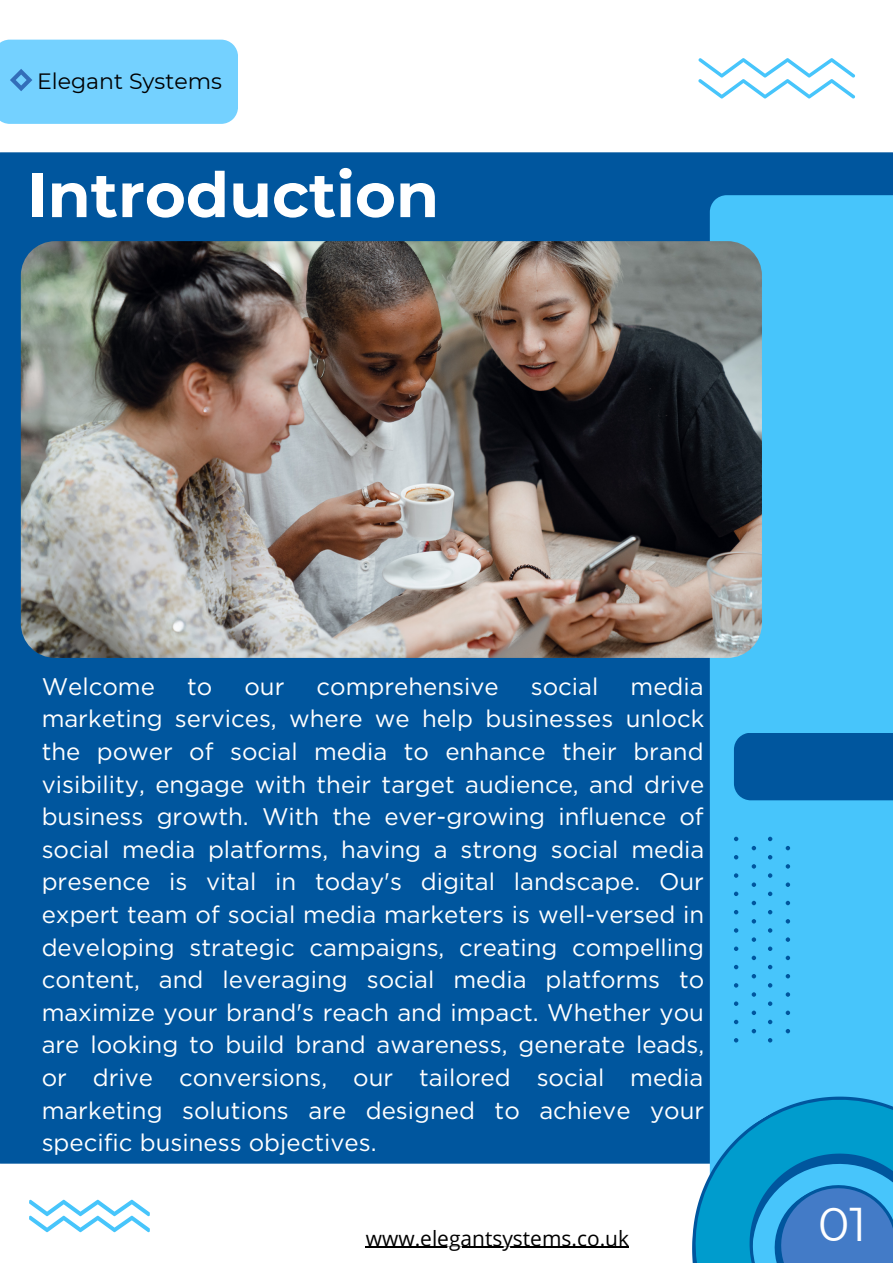
<style>
.page{position:relative;width:893px;height:1264px;background:#fff}
.page>*{position:absolute;margin:0;border:0;box-sizing:border-box;transform-origin:0 0}
.t1{font:700 62.55px "Montserrat";color:#fff}
.t2{font:47.25px "Montserrat";color:#fff}
.t3{font:24px/32.5px "Gotham";color:#fff;text-align:justify}
.t4{font:22.05px "Montserrat";color:#000}
.t5{font:20.85px "Open Sans";color:#000}
</style>
<div class="page">
<div style="left:0;top:152px;width:892px;height:1011px;background:#00569e"></div>
<div style="left:709px;top:195px;width:183px;height:847px;background:#47c5fb"></div>
<svg style="left:733px;top:836px;width:57px;height:206px"></svg>
<img style="left:21px;top:241px;width:740px;height:417px;border-radius:35px">
<div style="left:733px;top:732px;width:159px;height:68px;background:#00569e"></div>
<svg style="left:29px;top:1199px;width:121px;height:33px"></svg>
<svg style="left:638px;top:1042px;width:254px;height:220px"></svg>
<svg style="left:752px;top:1162px;width:140px;height:100px"></svg>
<svg style="left:698px;top:58px;width:157px;height:41px"></svg>
<hr style="left:366px;top:1246px;width:263px;height:1px;background:#000">
<div style="left:0;top:40px;width:238px;height:84px;background:#74d1ff"></div>
<p class="t4" style="left:37px;top:68px;width:186px">Elegant Systems</p>
<p class="t1" style="left:27px;top:156px;width:413px">Introduction</p>
<p class="t3" style="left:42px;top:669px;width:664px;text-indent:589px">media marketing services, where we help businesses unlock the power of social media to enhance their brand visibility, engage with their target audience, and drive business growth. With the ever-growing influence of social media platforms, having a strong social media presence is vital in today's digital landscape. Our expert team of social media marketers is well-versed in developing strategic campaigns, creating compelling content, and leveraging social media platforms to maximize your brand's reach and impact. Whether you are looking to build brand awareness, generate leads, or drive conversions, our tailored social media marketing solutions are designed to achieve your specific business objectives.</p>
<p class="t3" style="left:42px;top:669px;width:115px">Welcome</p>
<p class="t3" style="left:187px;top:669px;width:27px">to</p>
<p class="t3" style="left:244px;top:669px;width:41px">our</p>
<p class="t3" style="left:316px;top:669px;width:183px">comprehensive</p>
<p class="t3" style="left:530px;top:669px;width:69px">social</p>
<p class="t5" style="left:366px;top:1223px;width:265px">www.elegantsystems.co.uk</p>
<p class="t2" style="left:818px;top:1194px;width:50px">01</p>
</div>
